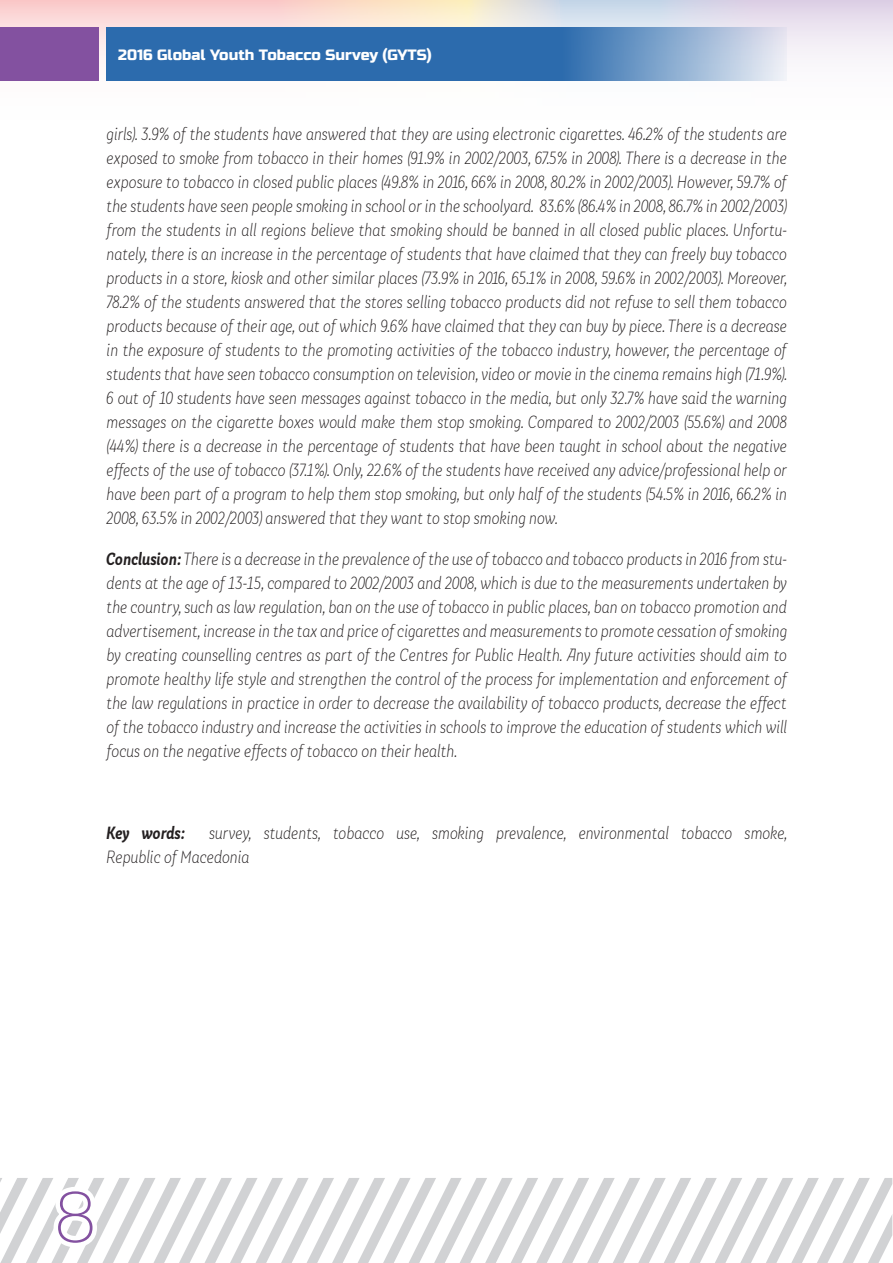
<style>
.page{position:relative;width:893px;height:1263px;background:#fff}
.page>*{position:absolute;margin:0;border:0;box-sizing:border-box;transform-origin:0 0}
.t1{font:100 72px "Helvetica Neue LT Std";color:#8351a0}
.t2{font:300 16.5px/24px "Skola Sans Cn It";color:#231f20;text-align:justify}
.t3{font:700 16.5px "Skola Sans Cn It";color:#231f20}
.t4{font:15px "Russo One";color:#fff}
.s1{font-weight:700}
</style>
<div class="page">
<svg style="left:0;top:0;width:893px;height:60px;background:#eadcdf"></svg>
<svg style="left:0;top:1178px;width:893px;height:85px"></svg>
<div style="left:0;top:28px;width:99px;height:53px;background:#8351a0"></div>
<svg style="left:106px;top:28px;width:681px;height:53px;background:#4b80b8"></svg>
<p class="t4" style="left:118px;top:46px;width:315px">2016 Global Youth Tobacco Survey (GYTS)</p>
<p class="t2" style="left:106px;top:122px;width:682px">girls). 3.9% of the students have answered that they are using electronic cigarettes. 46.2% of the students are exposed to smoke from tobacco in their homes (91.9% in 2002/2003, 67.5% in 2008). There is a decrease in the exposure to tobacco in closed public places (49.8% in 2016, 66% in 2008, 80.2% in 2002/2003). However, 59.7% of the students have seen people smoking in school or in the schoolyard. 83.6% (86.4% in 2008, 86.7% in 2002/2003) from the students in all regions believe that smoking should be banned in all closed public places. Unfortu&shy;nately, there is an increase in the percentage of students that have claimed that they can freely buy tobacco products in a store, kiosk and other similar places (73.9% in 2016, 65.1% in 2008, 59.6% in 2002/2003). Moreover, 78.2% of the students answered that the stores selling tobacco products did not refuse to sell them tobacco products because of their age, out of which 9.6% have claimed that they can buy by piece. There is a decrease in the exposure of students to the promoting activities of the tobacco industry, however, the percentage of students that have seen tobacco consumption on television, video or movie in the cinema remains high (71.9%).<br>6 out of 10 students have seen messages against tobacco in the media, but only 32.7% have said the warning messages on the cigarette boxes would make them stop smoking. Compared to 2002/2003 (55.6%) and 2008 (44%) there is a decrease in the percentage of students that have been taught in school about the negative effects of the use of tobacco (37.1%). Only, 22.6% of the students have received any advice/professional help or have been part of a program to help them stop smoking, but only half of the students (54.5% in 2016, 66.2% in 2008, 63.5% in 2002/2003) answered that they want to stop smoking now.</p>
<p class="t2" style="left:106px;top:547px;width:682px"><span class="s1">Conclusion:</span> There is a decrease in the prevalence of the use of tobacco and tobacco products in 2016 from stu&shy;dents at the age of 13-15, compared to 2002/2003 and 2008, which is due to the measurements undertaken by the country, such as law regulation, ban on the use of tobacco in public places, ban on tobacco promotion and advertisement, increase in the tax and price of cigarettes and measurements to promote cessation of smoking by creating counselling centres as part of the Centres for Public Health. Any future activities should aim to promote healthy life style and strengthen the control of the process for implementation and enforcement of the law regulations in practice in order to decrease the availability of tobacco products, decrease the effect of the tobacco industry and increase the activities in schools to improve the education of students which will focus on the negative effects of tobacco on their health.</p>
<p class="t3" style="left:106px;top:823px;width:80px">Key words:</p>
<p class="t2" style="left:106px;top:821px;width:682px;text-indent:103px">survey, students, tobacco use, smoking prevalence, environmental tobacco smoke,<br>Republic of Macedonia</p>
<h1 class="t1" style="left:55px;top:1175px;width:42px">8</h1>
</div>
